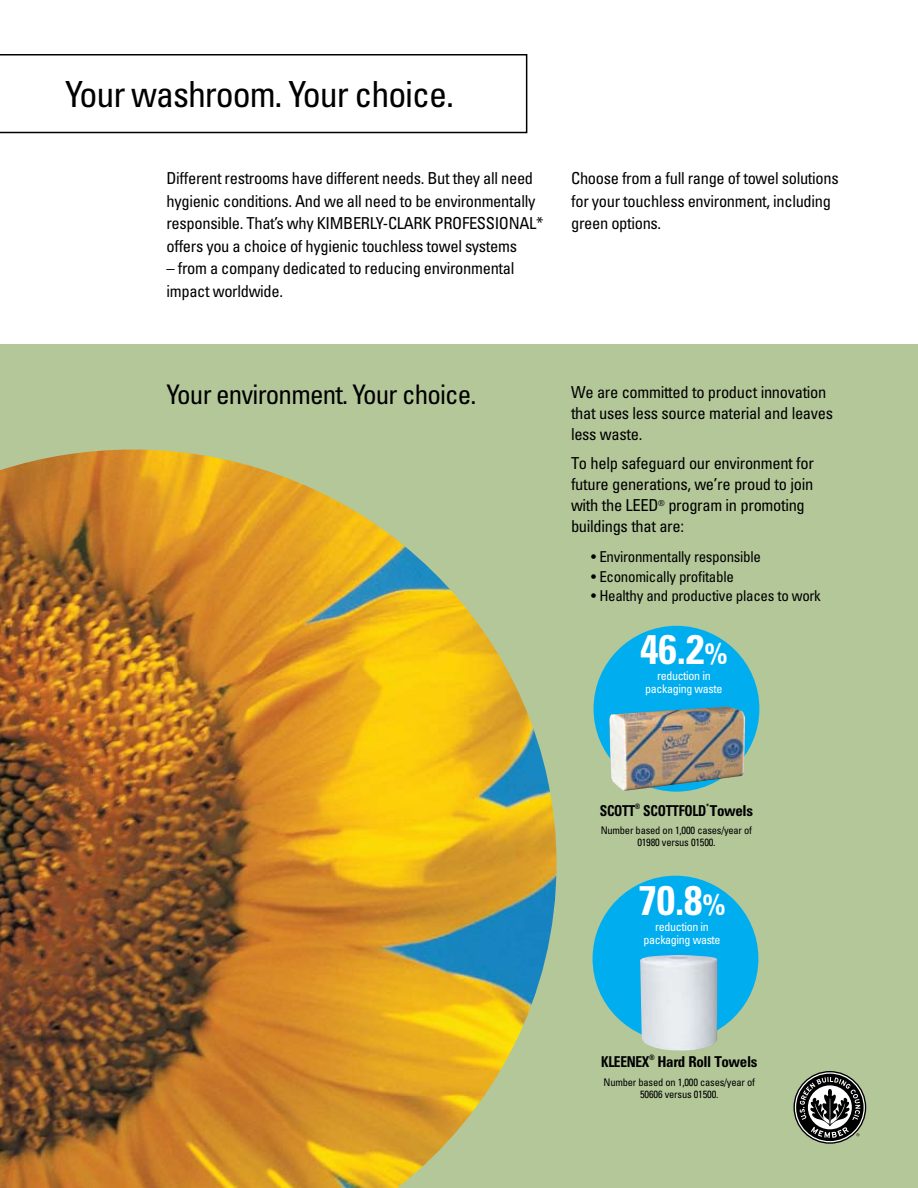
<style>
.page{position:relative;width:918px;height:1188px;background:#fff}
.page>*{position:absolute;margin:0;border:0;box-sizing:border-box;transform-origin:0 0}
.t1{font:700 condensed 41.25px "Univers LT Std";color:#fff}
.t2{font:condensed 36px "Univers LT Std";letter-spacing:-.03em;color:#000}
.t3{font:condensed 27px "Univers LT Std";letter-spacing:-.03em;color:#000}
.t4{font:condensed 16.5px/22.5px "Univers LT Std";letter-spacing:-.02em;color:#000}
.t5{font:condensed 15px "Univers LT Std";letter-spacing:-.02em;color:#000}
.t6{font:700 condensed 15px "Univers LT Std";letter-spacing:-.025em;color:#000;scale:.9 1}
.t7{font:condensed 12px/13.5px "Univers LT Std";letter-spacing:-.03em;color:#fff;text-align:center}
.t8{font:condensed 10.5px/12px "Univers LT Std";letter-spacing:-.02em;color:#000;text-align:center}
.s1{font-size:29.7px}
</style>
<div class="page">
<div style="left:0;top:344px;width:918px;height:844px;background:#b4c799"></div>
<img style="left:0;top:450px;width:556px;height:738px">
<svg style="left:0;top:54px;width:527px;height:79px"></svg>
<div style="left:594px;top:626px;width:165px;height:166px;background:#00aeef;border-radius:50%"></div>
<img style="left:609px;top:706px;width:136px;height:85px">
<div style="left:593px;top:876px;width:165px;height:166px;background:#00aeef;border-radius:50%"></div>
<img style="left:639px;top:955px;width:78px;height:96px">
<svg style="left:794px;top:1071px;width:72px;height:73px"></svg>
<h2 class="t2" style="left:65px;top:71px;width:390px">Your washroom. Your choice.</h2>
<p class="t4" style="left:166px;top:167px;width:378px">Different restrooms have different needs. B ut they all need hygienic conditions. And we all need to be environmentally responsible. That’s why KIMB ERLY-CLARK PROFESSIONAL* offers you a choice of hygienic touchless towel systems</p>
<p class="t4" style="left:166px;top:257px;width:349px">– from a company dedicated to reducing environmental impact worldwide.</p>
<p class="t4" style="left:571px;top:167px;width:269px">Choose from a full range of towel solutions for your touchless environment, including green options.</p>
<h3 class="t3" style="left:166px;top:378px;width:312px">Your environment. Your choice.</h3>
<p class="t4" style="left:571px;top:381px;width:264px;line-height:21px">We are committed to product innovation that uses less source material and leaves less waste.</p>
<p class="t4" style="left:571px;top:453px;width:244px;line-height:21px">To help safeguard our environment for future generations, we’re proud to join with the LEED<sup>®</sup> program in promoting buildings that are:</p>
<p class="t5" style="left:591px;top:547px;width:171px">• Environmentally responsible</p>
<p class="t5" style="left:591px;top:567px;width:144px">• Economically profitable</p>
<p class="t5" style="left:591px;top:586px;width:231px">• Healthy and productive places to work</p>
<h1 class="t1" style="left:640px;top:624px;width:89px">46.2<span class="s1">%</span></h1>
<p class="t7" style="left:645px;top:668px;width:79px">reduction in packaging waste</p>
<p class="t6" style="left:600px;top:801px;width:172px">Scott<sup>®</sup> Scottfold<sup>*</sup>Towels</p>
<p class="t8" style="left:601px;top:824px;width:153px">N umber based on 1,000 cases/year of<br>01980 versus 01500.</p>
<h1 class="t1" style="left:638px;top:875px;width:89px">70.8<span class="s1">%</span></h1>
<p class="t7" style="left:643px;top:920px;width:79px">reduction in packaging waste</p>
<p class="t6" style="left:601px;top:1052px;width:175px">KLEENEX<sup>®</sup> Hard Roll Towels</p>
<p class="t8" style="left:604px;top:1076px;width:153px">N umber based on 1,000 cases/year of<br>50606 versus 01500.</p>
</div>
